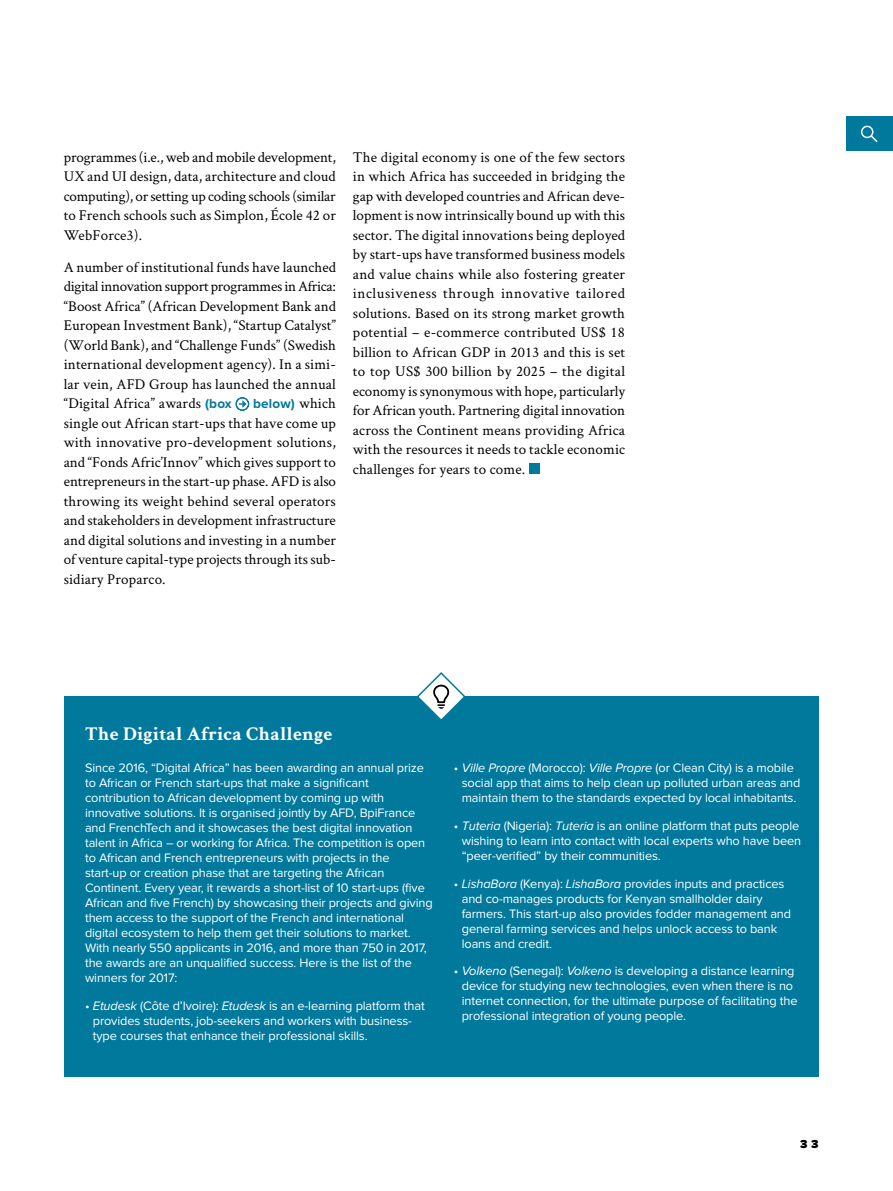
<style>
.page{position:relative;width:893px;height:1191px;background:#fff}
.page>*{position:absolute;margin:0;border:0;box-sizing:border-box;transform-origin:0 0}
.t1{font:700 19.5px "Crimson Text";letter-spacing:.01em;color:#fff}
.t2{font:15px/19.5px "Crimson Text";letter-spacing:.01em;color:#000;text-align:justify}
.t3{font:700 13.5px "Proxima Nova";letter-spacing:.015em;color:#00799d}
.t4{font:12.75px/15px "Proxima Nova";letter-spacing:-.01em;color:#fff}
.t5{font:900 12px "Proxima Nova";color:#000}
.s1{font-family:"Proxima Nova";font-weight:700;font-size:13.5px;color:#00799d}
.s2{font-family:"Crimson Text";font-weight:400;font-size:15px;color:#000}
.s3{font-style:italic}
</style>
<div class="page">
<svg style="left:236px;top:397px;width:13px;height:14px"></svg>
<div style="left:529px;top:463px;width:11px;height:10px;background:#00799d"></div>
<div style="left:64px;top:696px;width:755px;height:380px;background:#00799d"></div>
<svg style="left:417px;top:672px;width:48px;height:47px"></svg>
<div style="left:846px;top:117px;width:47px;height:34px;background:#00799d"></div>
<svg style="left:861px;top:126px;width:17px;height:16px"></svg>
<p class="t2" style="left:64px;top:146px;width:274px">programmes (i.e., web and mobile development, UX and UI design, data, architecture and cloud computing), or setting up coding schools (similar to French schools such as Simplon, École 42 or WebForce3).</p>
<p class="t2" style="left:64px;top:257px;width:274px">A number of institutional funds have launched digital innovation support programmes in Africa: “Boost Africa” (African Development Bank and European Investment Bank), “Startup Catalyst” (World Bank), and “Challenge Funds” (Swedish international development agency). In a simi&shy;lar vein, AFD Group has launched the annual “Digital Africa” awards <span class="s1">(box</span></p>
<p class="t3" style="left:253px;top:398px;width:84px">below) <span class="s2">which</span></p>
<p class="t2" style="left:64px;top:413px;width:274px">single out African start-ups that have come up with innovative pro-development solutions, and “Fonds Afric’Innov” which gives support to entrepreneurs in the start-up phase. AFD is also throwing its weight behind several operators and stakeholders in development infrastructure and digital solutions and investing in a number of venture capital-type projects through its sub&shy;sidiary Proparco.</p>
<p class="t2" style="left:353px;top:146px;width:274px">The digital economy is one of the few sectors in which Africa has succeeded in bridging the gap with developed countries and African deve&shy;lopment is now intrinsically bound up with this sector. The digital innovations being deployed by start-ups have transformed business models and value chains while also fostering greater inclusiveness through innovative tailored solutions. Based on its strong market growth potential – e-commerce contributed US$ 18 billion to African GDP in 2013 and this is set to top US$ 300 billion by 2025 – the digital economy is synonymous with hope, particularly for African youth. Partnering digital innovation across the Continent means providing Africa with the resources it needs to tackle economic challenges for years to come.</p>
<h1 class="t1" style="left:85px;top:722px;width:249px">The Digital Africa Challenge</h1>
<p class="t4" style="left:85px;top:761px;width:349px">Since 2016, “Digital Africa” has been awarding an annual prize to African or French start-ups that make a significant contribution to African development by coming up with innovative solutions. It is organised jointly by AFD, BpiFrance and FrenchTech and it showcases the best digital innovation talent in Africa – or working for Africa. The competition is open to African and French entrepreneurs with projects in the start-up or creation phase that are targeting the African Continent. Every year, it rewards a short-list of 10 start-ups (five African and five French) by showcasing their projects and giving them access to the support of the French and international digital ecosystem to help them get their solutions to market.<br>With nearly 550 applicants in 2016, and more than 750 in 2017, the awards are an unqualified success. Here is the list of the winners for 2017:</p>
<p class="t4" style="left:93px;top:998px;width:333px;text-indent:-8px">• <span class="s3">Etudesk</span> (Côte d’Ivoire): <span class="s3">Etudesk</span> is an e-learning platform that provides students, job-seekers and workers with business&shy;type courses that enhance their professional skills.</p>
<p class="t4" style="left:462px;top:761px;width:340px;text-indent:-8px">• <span class="s3">Ville Propre</span> (Morocco): <span class="s3">Ville Propre</span> (or Clean City) is a mobile social app that aims to help clean up polluted urban areas and maintain them to the standards expected by local inhabitants.</p>
<p class="t4" style="left:462px;top:818px;width:341px;text-indent:-8px">• <span class="s3">Tuteria</span> (Nigeria): <span class="s3">Tuteria</span> is an online platform that puts people wishing to learn into contact with local experts who have been “peer-verified” by their communities.</p>
<p class="t4" style="left:462px;top:876px;width:331px;text-indent:-8px">• <span class="s3">LishaBora</span> (Kenya): <span class="s3">LishaBora</span> provides inputs and practices and co-manages products for Kenyan smallholder dairy farmers. This start-up also provides fodder management and general farming services and helps unlock access to bank loans and credit.</p>
<p class="t4" style="left:462px;top:964px;width:337px;text-indent:-8px">• <span class="s3">Volkeno</span> (Senegal): <span class="s3">Volkeno</span> is developing a distance learning device for studying new technologies, even when there is no internet connection, for the ultimate purpose of facilitating the professional integration of young people.</p>
<p class="t5" style="left:800px;top:1138px;width:20px">3 3</p>
</div>
